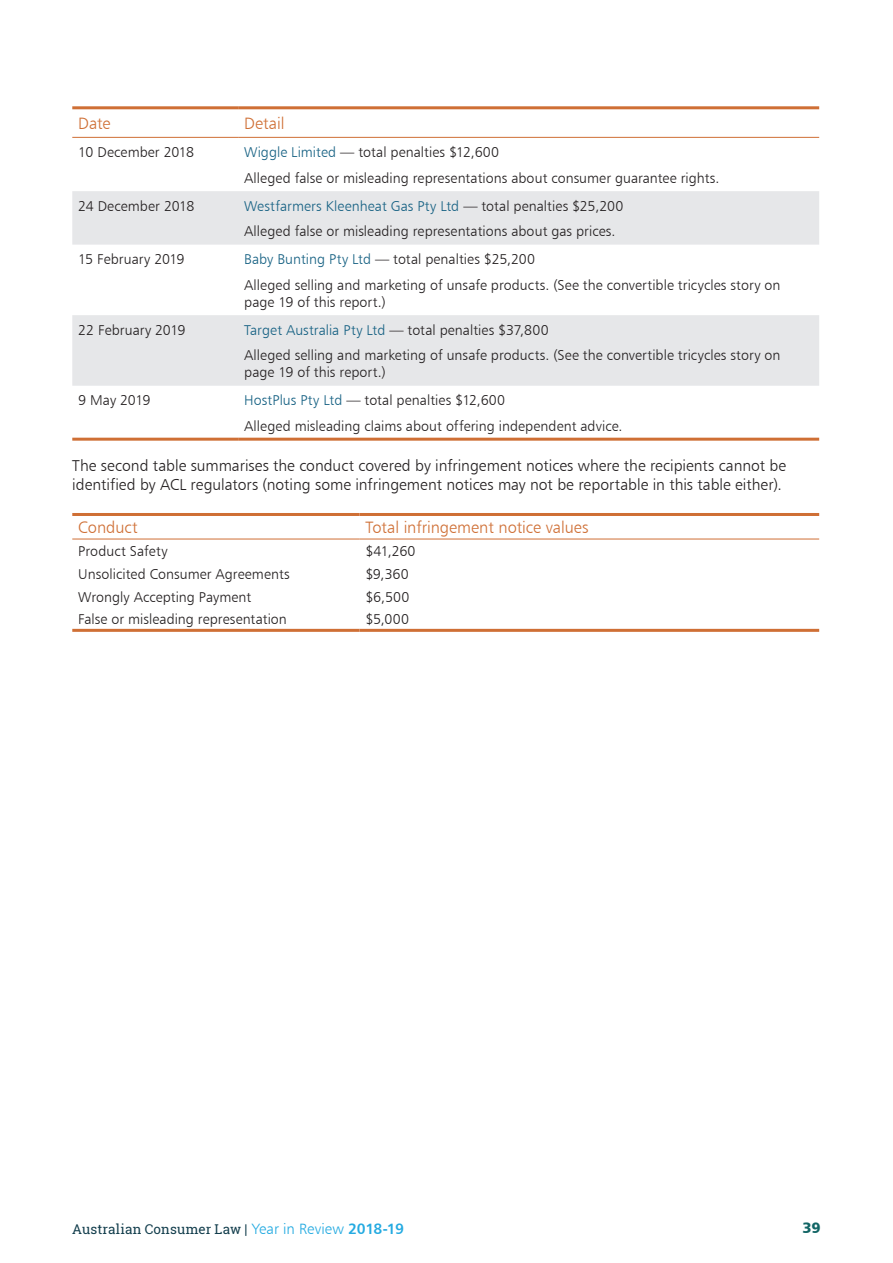
<style>
.page{position:relative;width:893px;height:1263px;background:#fff}
.page>*{position:absolute;margin:0;border:0;box-sizing:border-box;transform-origin:0 0}
.table_column_heading{font:16.5px "Humanist 777 BT Light B";letter-spacing:-.005em;color:#cf6f35}
.t1{font:15.75px/18.9px "Humanist 777 BT Light B";color:#231f20}
.t2{font:15px "Humanist 777 BT Black B";color:#126565}
.table_text{font:14.25px/17.1px "Humanist 777 BT Light B";letter-spacing:.005em;color:#231f20}
.table_text-2{font:14.25px "Humanist 777 BT Light B";letter-spacing:.005em;color:#166183}
.t3{font:13.5px "Roboto Slab";letter-spacing:.01em;color:#133e4d}
.s1{color:#166183}
.s2{color:#231f20}
.s3{font-family:"Humanist 777 BT Light B";font-size:15px;color:#24aae1}
.s4{font-family:"Humanist 777 BT Bold B";font-size:15px;color:#24aae1}
</style>
<div class="page">
<svg style="left:72px;top:191px;width:747px;height:195px;fill:#e6e7e9"></svg>
<hr style="left:72px;top:106px;width:166px;height:3px;background:#cf6f35">
<hr style="left:238px;top:106px;width:581px;height:3px;background:#cf6f35">
<hr style="left:72px;top:137px;width:166px;height:1px;background:#cf6f35">
<hr style="left:238px;top:137px;width:581px;height:1px;background:#cf6f35">
<hr style="left:72px;top:438px;width:166px;height:3px;background:#cf6f35">
<hr style="left:238px;top:438px;width:581px;height:3px;background:#cf6f35">
<hr style="left:72px;top:513px;width:287px;height:3px;background:#cf6f35">
<hr style="left:359px;top:513px;width:460px;height:3px;background:#cf6f35">
<hr style="left:72px;top:539px;width:287px;height:1px;background:#cf6f35">
<hr style="left:359px;top:539px;width:460px;height:1px;background:#cf6f35">
<hr style="left:72px;top:629px;width:287px;height:3px;background:#cf6f35">
<hr style="left:359px;top:629px;width:460px;height:3px;background:#cf6f35">
<p class="table_column_heading" style="left:78px;top:113px;width:34px">Date</p>
<p class="table_column_heading" style="left:244px;top:113px;width:42px">Detail</p>
<p class="table_text" style="left:78px;top:143px;width:117px">10 December 2018</p>
<p class="table_text" style="left:244px;top:143px;width:256px"><span class="s1">Wiggle Limited</span> — total penalties $12,600</p>
<p class="table_text" style="left:244px;top:169px;width:477px">Alleged false or misleading representations about consumer guarantee rights.</p>
<p class="table_text" style="left:78px;top:197px;width:118px">24 December 2018</p>
<p class="table_text-2" style="left:244px;top:197px;width:381px">Westfarmers Kleenheat Gas Pty Ltd <span class="s2">— total penalties $25,200</span></p>
<p class="table_text" style="left:244px;top:222px;width:373px">Alleged false or misleading representations about gas prices.</p>
<p class="table_text" style="left:78px;top:250px;width:108px">15 February 2019</p>
<p class="table_text" style="left:244px;top:250px;width:293px"><span class="s1">Baby Bunting Pty Ltd</span> — total penalties $25,200</p>
<p class="table_text" style="left:244px;top:276px;width:538px">Alleged selling and marketing of unsafe products. (See the convertible tricycles story on page 19 of this report.)</p>
<p class="table_text" style="left:78px;top:321px;width:109px">22 February 2019</p>
<p class="table_text" style="left:244px;top:321px;width:306px"><span class="s1">Target Australia Pty Ltd</span> — total penalties $37,800</p>
<p class="table_text" style="left:244px;top:346px;width:538px">Alleged selling and marketing of unsafe products. (See the convertible tricycles story on page 19 of this report.)</p>
<p class="table_text" style="left:78px;top:391px;width:74px">9 May 2019</p>
<p class="table_text" style="left:244px;top:391px;width:263px"><span class="s1">HostPlus Pty Ltd</span> — total penalties $12,600</p>
<p class="table_text" style="left:244px;top:417px;width:380px">Alleged misleading claims about offering independent advice.</p>
<p class="t1" style="left:72px;top:456px;width:715px">The second table summarises the conduct covered by infringement notices where the recipients cannot be identified by ACL regulators (noting some infringement notices may not be reportable in this table either).</p>
<p class="table_column_heading" style="left:78px;top:517px;width:61px">Conduct</p>
<p class="table_column_heading" style="left:365px;top:517px;width:225px">Total infringement notice values</p>
<p class="table_text" style="left:78px;top:542px;width:91px">Product Safety</p>
<p class="table_text" style="left:365px;top:542px;width:52px">$41,260</p>
<p class="table_text" style="left:78px;top:565px;width:213px">Unsolicited Consumer Agreements</p>
<p class="table_text" style="left:365px;top:565px;width:45px">$9,360</p>
<p class="table_text" style="left:78px;top:588px;width:175px">Wrongly Accepting Payment</p>
<p class="table_text" style="left:365px;top:588px;width:45px">$6,500</p>
<p class="table_text" style="left:78px;top:611px;width:210px">False or misleading representation</p>
<p class="table_text" style="left:365px;top:611px;width:45px">$5,000</p>
<p class="t3" style="left:72px;top:1220px;width:333px">Australian Consumer Law | <span class="s3">Year in Review</span> <span class="s4">2018-19</span></p>
<p class="t2" style="left:802px;top:1218px;width:20px">39</p>
</div>
